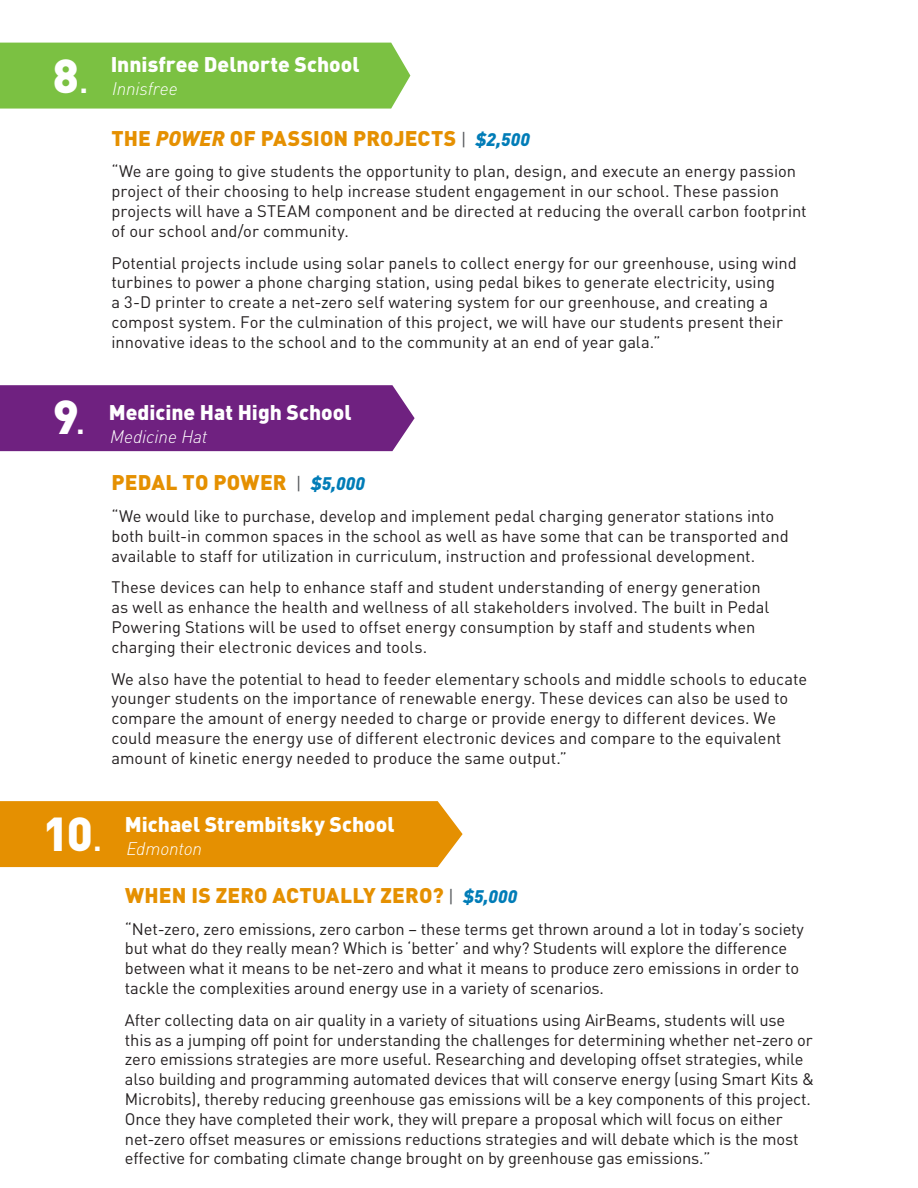
<style>
.page{position:relative;width:918px;height:1188px;background:#fff}
.page>*{position:absolute;margin:0;border:0;box-sizing:border-box;transform-origin:0 0}
.t1{font:900 46.95px "DIN Pro";color:#fff}
.t2{font:900 21px "DIN Pro";letter-spacing:.01em;color:#e59001}
.t3{font:900 21px "DIN Pro";color:#fff}
.t4{font:italic 300 18px "DIN Pro";letter-spacing:-.005em;color:#fff}
.t5{font:16.5px/19.8px "DIN Pro";letter-spacing:-.005em;color:#231f20}
.s1{font-weight:400}
.s2{font-style:italic}
.s3{font-weight:400;font-size:18px;color:#595c5f}
.s4{font-style:italic;font-size:18px;color:#007cb7}
</style>
<div class="page">
<div style="left:0;top:43px;width:410px;height:66px;background:#7bc142"></div>
<div style="left:0;top:385px;width:415px;height:66px;background:#6f2180"></div>
<div style="left:0;top:801px;width:463px;height:66px;background:#e59001"></div>
<p class="t1" style="left:53px;top:36px;width:39px">8<span class="s1">.</span></p>
<p class="t1" style="left:53px;top:377px;width:36px">9<span class="s1">.</span></p>
<p class="t3" style="left:111px;top:46px;width:250px">Innisfree Delnorte School</p>
<p class="t4" style="left:112px;top:75px;width:67px">Innisfree</p>
<p class="t2" style="left:112px;top:120px;width:420px">THE <span class="s2">POWER</span> OF PASSION PROJECTS <span class="s3">|</span> <span class="s4">$2,500</span></p>
<p class="t5" style="left:111px;top:160px;width:697px">“We are going to give students the opportunity to plan, design, and execute an energy passion project of their choosing to help increase student engagement in our school. These passion projects will have a STEAM component and be directed at reducing the overall carbon footprint of our school and/or community.</p>
<p class="t5" style="left:111px;top:251px;width:687px">Potential projects include using solar panels to collect energy for our greenhouse, using wind turbines to power a phone charging station, using pedal bikes to generate electricity, using<br>a 3-D printer to create a net-zero self watering system for our greenhouse, and creating a compost system. For the culmination of this project, we will have our students present their innovative ideas to the school and to the community at an end of year gala.”</p>
<p class="t3" style="left:109px;top:394px;width:244px">Medicine Hat High School</p>
<p class="t4" style="left:110px;top:422px;width:99px">Medicine Hat</p>
<p class="t2" style="left:112px;top:464px;width:255px">PEDAL TO POWER <span class="s3">|</span> <span class="s4">$5,000</span></p>
<p class="t5" style="left:111px;top:504px;width:679px">“We would like to purchase, develop and implement pedal charging generator stations into both built-in common spaces in the school as well as have some that can be transported and available to staff for utilization in curriculum, instruction and professional development.</p>
<p class="t5" style="left:111px;top:576px;width:659px">These devices can help to enhance staff and student understanding of energy generation as well as enhance the health and wellness of all stakeholders involved. The built in Pedal Powering Stations will be used to offset energy consumption by staff and students when charging their electronic devices and tools.</p>
<p class="t5" style="left:111px;top:667px;width:697px">We also have the potential to head to feeder elementary schools and middle schools to educate younger students on the importance of renewable energy. These devices can also be used to compare the amount of energy needed to charge or provide energy to different devices. We could measure the energy use of different electronic devices and compare to the equivalent amount of kinetic energy needed to produce the same output.”</p>
<p class="t1" style="left:43px;top:793px;width:62px">10<span class="s1">.</span></p>
<p class="t3" style="left:125px;top:806px;width:271px">Michael Strembitsky School</p>
<p class="t4" style="left:126px;top:835px;width:77px">Edmonton</p>
<p class="t2" style="left:125px;top:877px;width:394px">WHEN IS ZERO ACTUALLY ZERO? <span class="s3">|</span> <span class="s4">$5,000</span></p>
<p class="t5" style="left:125px;top:917px;width:681px">“Net-zero, zero emissions, zero carbon – these terms get thrown around a lot in today’s society but what do they really mean? Which is ‘better’ and why? Students will explore the difference between what it means to be net-zero and what it means to produce zero emissions in order to tackle the complexities around energy use in a variety of scenarios.</p>
<p class="t5" style="left:125px;top:1008px;width:691px">After collecting data on air quality in a variety of situations using AirBeams, students will use this as a jumping off point for understanding the challenges for determining whether net-zero or zero emissions strategies are more useful. Researching and developing offset strategies, while also building and programming automated devices that will conserve energy (using Smart Kits &amp; Microbits), thereby reducing greenhouse gas emissions will be a key components of this project.<br>Once they have completed their work, they will prepare a proposal which will focus on either net-zero offset measures or emissions reductions strategies and will debate which is the most effective for combating climate change brought on by greenhouse gas emissions.”</p>
</div>
